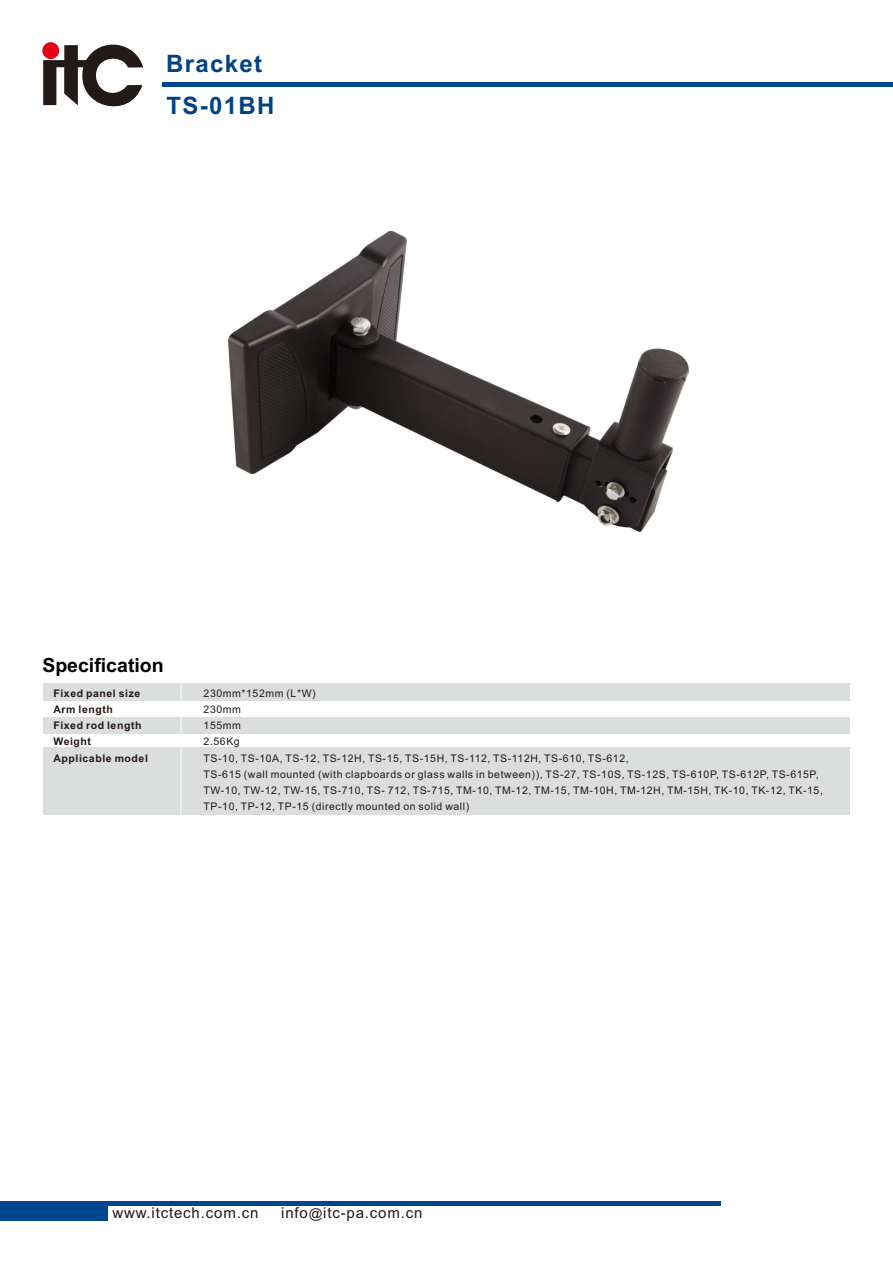
<style>
.page{position:relative;width:893px;height:1263px;background:#fff}
.page>*{position:absolute;margin:0;border:0;box-sizing:border-box;transform-origin:0 0}
.t1{font:700 24px/42.2px "Arial";letter-spacing:.055em;color:#004184}
.t2{font:700 19.5px "Arial";color:#000}
.t3{font:15px "Arial";letter-spacing:.055em;color:#231916}
.t4{font:10.5px/16.2px "Arial";letter-spacing:.055em;color:#231916}
.t5{font:700 10.5px/16.2px "Arial";letter-spacing:.055em;color:#231916}
.s1{font-size:13.5px}
</style>
<div class="page">
<hr style="left:0;top:1202px;width:720px;height:4px;background:#00468e">
<div style="left:0;top:1202px;width:108px;height:18px;background:#00468e"></div>
<hr style="left:163px;top:82px;width:730px;height:4px;background:#00468e">
<svg style="left:43px;top:42px;width:100px;height:65px"></svg>
<div style="left:44px;top:683px;width:806px;height:18px;background:#dcdddd"></div>
<div style="left:44px;top:717px;width:806px;height:16px;background:#dcdddd"></div>
<div style="left:44px;top:748px;width:806px;height:67px;background:#dcdddd"></div>
<hr style="left:180px;top:679px;width:2px;height:141px;background:#fff">
<img style="left:229px;top:231px;width:459px;height:301px">
<h1 class="t1" style="left:166px;top:45px;width:110px">Bracket<br>TS-01BH</h1>
<h2 class="t2" style="left:42px;top:658px;width:123px">Specification</h2>
<p class="t5" style="left:53px;top:686px;width:96px">Fixed panel size<br>Arm length<br>Fixed rod length<br>Weight<br>Applicable model</p>
<p class="t4" style="left:204px;top:686px;width:621px">230mm*152mm (L*W)<br>230mm<br>155mm<br>2.56Kg<br>TS-10, TS-10A, TS-12, TS-12H, TS-15, TS-15H, TS-112, TS-112H, TS-610, TS-612,<br>TS-615 (wall mounted (with clapboards or glass walls in between)), TS-27, TS-10S, TS-12S, TS-610P, TS-612P, TS-615P, TW-10, TW-12, TW-15, TS-710, TS- 712, TS-715, TM-10, TM-12, TM-15, TM-10H, TM-12H, TM-15H, TK-10, TK-12, TK-15, TP-10, TP-12, TP-15 (directly mounted on solid wall)</p>
<h3 class="t3" style="left:112px;top:1207px;width:147px">www.itctech.com.cn</h3>
<h3 class="t3" style="left:281px;top:1207px;width:143px">info<span class="s1">@</span>itc-pa.com.cn</h3>
</div>
